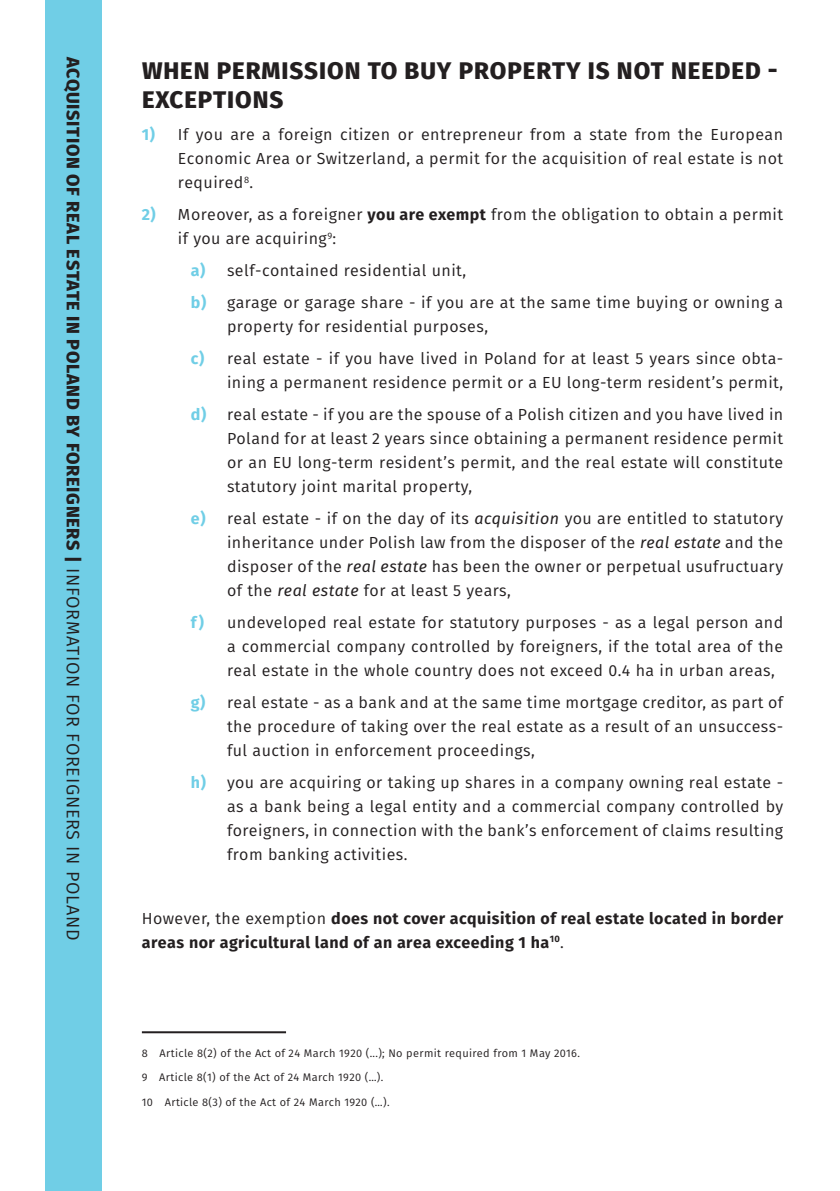
<style>
.page{position:relative;width:840px;height:1191px;background:#fff}
.page>*{position:absolute;margin:0;border:0;box-sizing:border-box;transform-origin:0 0}
.t1{font:800 24px/28.8px "Fira Sans";letter-spacing:.04em;color:#231f20}
.t2{font:800 18px "Fira Sans";letter-spacing:.04em;color:#231f20}
.t3{font:16px/24px "Fira Sans";letter-spacing:.03em;color:#231f20;text-align:justify}
.t4{font:700 16px/24px "Fira Sans";letter-spacing:.03em;color:#231f20}
.t5{font:11px "Fira Sans";letter-spacing:.03em;color:#231f20}
.s1{font-weight:400}
.s2{font-weight:700;color:#70cee6}
.s3{font-weight:700}
.s4{font-style:italic}
</style>
<div class="page">
<hr style="left:142px;top:1031px;width:144px;height:2px;background:#231f20">
<div style="left:45px;top:0;width:57px;height:1191px;background:#70cee6"></div>
<p class="t2" style="left:89px;top:57px;width:884px;rotate:90deg">ACQUISITION OF REAL ESTATE IN POLAND BY FOREIGNERS | <span class="s1">INFORMATION FOR FOREIGNERS IN POLAND</span></p>
<h1 class="t1" style="left:142px;top:54px;width:636px">WHEN PERMISSION TO BUY PROPERTY IS NOT NEEDED -<br>EXCEPTIONS</h1>
<p class="t3" style="left:178px;top:122px;width:606px;text-indent:-36px"><span class="s2">1)</span> If you are a foreign citizen or entrepreneur from a state from the European Economic Area or Switzerland, a permit for the acquisition of real estate is not required<sup>8</sup>.</p>
<p class="t3" style="left:178px;top:202px;width:606px;text-indent:-36px"><span class="s2">2)</span> Moreover, as a foreigner <span class="s3">you are exempt</span> from the obligation to obtain a permit if you are acquiring<sup>9</sup>:</p>
<p class="t3" style="left:191px;top:254px;width:593px;line-height:32px"><span class="s2">a)</span> self-contained residential unit,<br><span class="s2">b)</span> garage or garage share - if you are at the same time buying or owning a</p>
<p class="t3" style="left:191px;top:310px;width:593px;line-height:32px;text-indent:36px">property for residential purposes,<br><span class="s2">c)</span> real estate - if you have lived in Poland for at least 5 years since obta-</p>
<p class="t3" style="left:191px;top:366px;width:593px;line-height:32px;text-align:right">ining a permanent residence permit or a EU long-term resident’s permit,<br><span class="s2">d)</span> real estate - if you are the spouse of a Polish citizen and you have lived in</p>
<p class="t3" style="left:227px;top:426px;width:557px">Poland for at least 2 years since obtaining a permanent residence permit or an EU long-term resident’s permit, and the real estate will constitute statutory joint marital property,</p>
<p class="t3" style="left:227px;top:506px;width:557px;text-indent:-36px"><span class="s2">e)</span> real estate - if on the day of its <span class="s4">acquisition</span> you are entitled to statutory inheritance under Polish law from the disposer of the <span class="s4">real estate</span> and the disposer of the <span class="s4">real estate</span> has been the owner or perpetual usufructuary of the <span class="s4">real estate</span> for at least 5 years,</p>
<p class="t3" style="left:227px;top:609px;width:557px;text-indent:-36px"><span class="s2">f)</span> undeveloped real estate for statutory purposes - as a legal person and a commercial company controlled by foreigners, if the total area of the real estate in the whole country does not exceed 0.4 ha in urban areas,</p>
<p class="t3" style="left:227px;top:689px;width:557px;text-indent:-36px"><span class="s2">g)</span> real estate - as a bank and at the same time mortgage creditor, as part of the procedure of taking over the real estate as a result of an unsuccess&shy;ful auction in enforcement proceedings,</p>
<p class="t3" style="left:227px;top:769px;width:557px;text-indent:-36px"><span class="s2">h)</span> you are acquiring or taking up shares in a company owning real estate - as a bank being a legal entity and a commercial company controlled by foreigners, in connection with the bank’s enforcement of claims resulting from banking activities.</p>
<p class="t4" style="left:142px;top:904px;width:642px"><span class="s1">However, the exemption</span> does not cover acquisition of real estate located in border areas nor agricultural land of an area exceeding 1 ha<sup>10</sup><span class="s1">.</span></p>
<p class="t5" style="left:142px;top:1044px;width:439px">8 Article 8(2) of the Act of 24 March 1920 (...); No permit required from 1 May 2016.</p>
<p class="t5" style="left:142px;top:1069px;width:243px">9 Article 8(1) of the Act of 24 March 1920 (…).</p>
<p class="t5" style="left:142px;top:1093px;width:249px">10 Article 8(3) of the Act of 24 March 1920 (…).</p>
</div>
